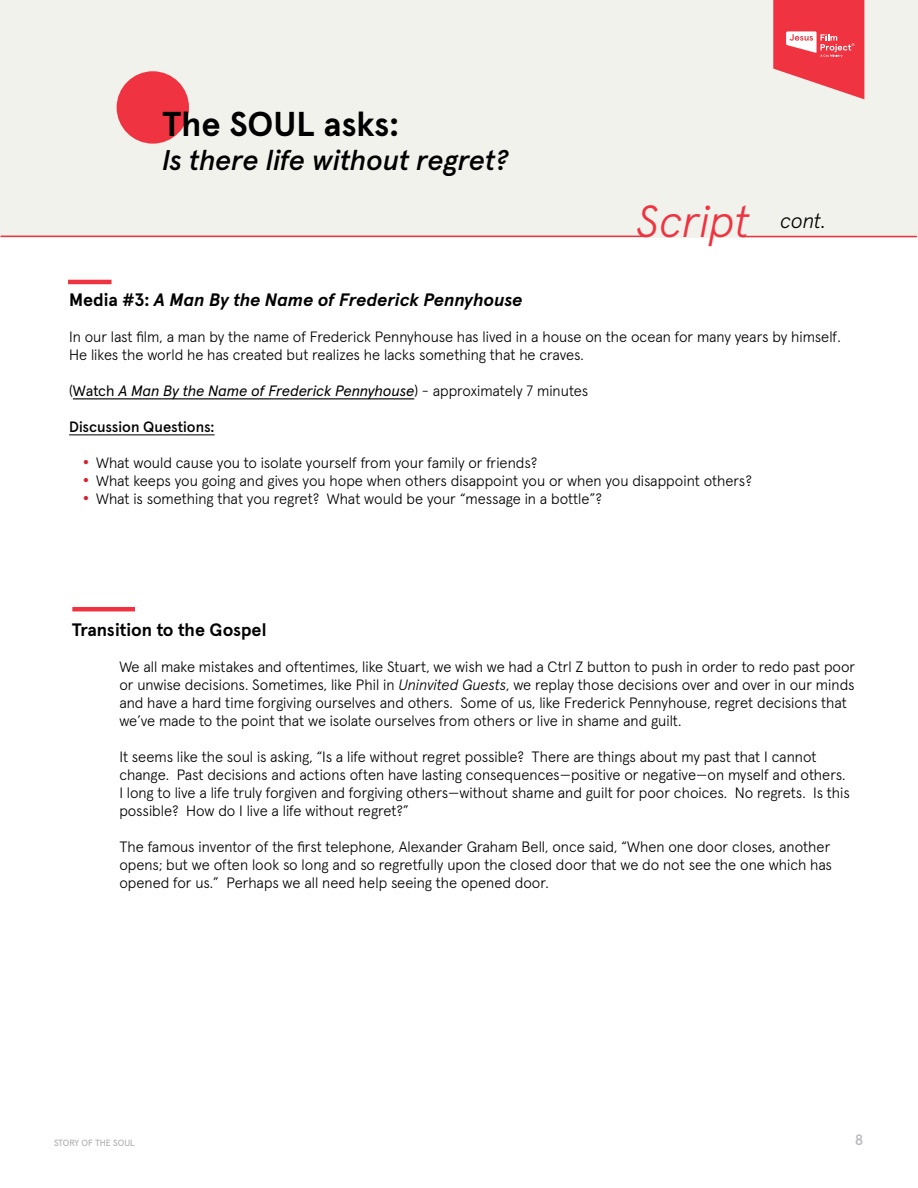
<style>
.page{position:relative;width:918px;height:1188px;background:#fff}
.page>*{position:absolute;margin:0;border:0;box-sizing:border-box;transform-origin:0 0}
.t1{font:italic 300 45px "Apercu Pro";color:#f03340}
.t2{font:700 34.5px "Apercu Pro";letter-spacing:-.005em;color:#000}
.t3{font:italic 500 28.5px "Apercu Pro";letter-spacing:-.01em;color:#000}
.t4{font:italic 700 18px "Apercu Pro";letter-spacing:-.005em;color:#000}
.t5{font:700 18px "Apercu Pro";color:#000}
.t6{font:300 15px/18px "Apercu Pro";color:#000}
.t7{font:italic 15px "Apercu Pro";letter-spacing:-.005em;color:#000}
.t8{font:500 15px "Apercu Pro";color:#000}
.t9{font:500 15px "Apercu Pro";color:#b7b9bb}
.t10{font:9px "Apercu Pro";letter-spacing:-.005em;color:#a5a7aa}
.s1{font-style:normal}
.s2{font-weight:300;font-style:normal}
.s3{font-weight:700;font-size:18px;color:#d2232a}
.s4{font-style:italic}
</style>
<div class="page">
<div style="left:0;top:0;width:918px;height:238px;background:#f2f2ed"></div>
<svg style="left:773px;top:0;width:91px;height:99px"></svg>
<hr style="left:1px;top:236px;width:644px;height:1px;background:#f03340">
<hr style="left:742px;top:236px;width:175px;height:1px;background:#f03340">
<div style="left:117px;top:71px;width:72px;height:73px;background:#f03340;border-radius:50%"></div>
<hr style="left:73px;top:398px;width:341px;height:1px;background:#000">
<hr style="left:69px;top:434px;width:146px;height:1px;background:#000">
<hr style="left:68px;top:280px;width:44px;height:4px;background:#f03340">
<hr style="left:72px;top:607px;width:63px;height:4px;background:#f03340">
<h2 class="t2" style="left:162px;top:97px;width:239px">The SOUL asks:</h2>
<h3 class="t3" style="left:162px;top:138px;width:348px">Is there life without regret?</h3>
<h1 class="t1" style="left:636px;top:187px;width:191px">Script <sup>cont.</sup></h1>
<p class="t4" style="left:69px;top:286px;width:455px"><span class="s1">Media #3:</span> A Man By the Name of Frederick Pennyhouse</p>
<p class="t6" style="left:69px;top:327px;width:773px">In our last film, a man by the name of Frederick Pennyhouse has lived in a house on the ocean for many years by himself.<br>He likes the world he has created but realizes he lacks something that he craves.</p>
<p class="t7" style="left:69px;top:380px;width:521px"><span class="s2">(</span><span class="s1">Watch</span> A Man By the Name of Frederick Pennyhouse<span class="s2">) - approximately 7 minutes</span></p>
<p class="t8" style="left:69px;top:416px;width:147px">Discussion Questions:</p>
<p class="t6" style="left:83px;top:453px;width:456px"><span class="s3">•</span> What would cause you to isolate yourself from your family or friends?</p>
<p class="t6" style="left:83px;top:471px;width:671px"><span class="s3">•</span> What keeps you going and gives you hope when others disappoint you or when you disappoint others?</p>
<p class="t6" style="left:83px;top:489px;width:521px"><span class="s3">•</span> What is something that you regret? What would be your “message in a bottle”?</p>
<p class="t5" style="left:72px;top:616px;width:196px">Transition to the Gospel</p>
<p class="t6" style="left:119px;top:656px;width:738px">We all make mistakes and oftentimes, like Stuart, we wish we had a Ctrl Z button to push in order to redo past poor or unwise decisions. Sometimes, like Phil in <span class="s4">Uninvited Guests</span>, we replay those decisions over and over in our minds and have a hard time forgiving ourselves and others. Some of us, like Frederick Pennyhouse, regret decisions that we’ve made to the point that we isolate ourselves from others or live in shame and guilt.</p>
<p class="t6" style="left:119px;top:746px;width:732px">It seems like the soul is asking, “Is a life without regret possible? There are things about my past that I cannot change. Past decisions and actions often have lasting consequences—positive or negative—on myself and others.<br>I long to live a life truly forgiven and forgiving others—without shame and guilt for poor choices. No regrets. Is this possible? How do I live a life without regret?”</p>
<p class="t6" style="left:119px;top:836px;width:714px;text-align:justify">The famous inventor of the first telephone, Alexander Graham Bell, once said, “When one door closes, another opens; but we often look so long and so regretfully upon the closed door that we do not see the one which has opened for us.” Perhaps we all need help seeing the opened door.</p>
<p class="t10" style="left:54px;top:1136px;width:82px">STORY OF THE SOUL</p>
<p class="t9" style="left:855px;top:1128px;width:10px">8</p>
</div>
